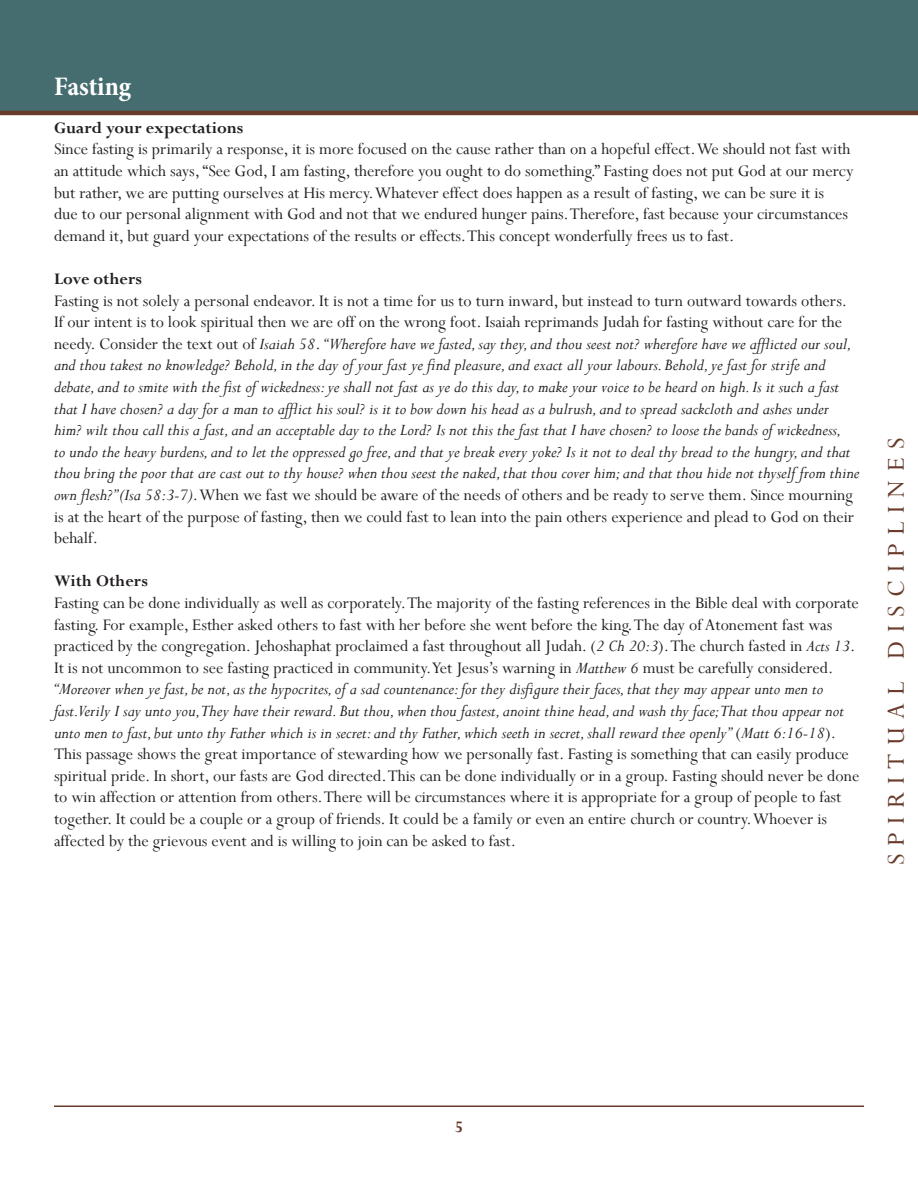
<style>
.page{position:relative;width:918px;height:1188px;background:#fff}
.page>*{position:absolute;margin:0;border:0;box-sizing:border-box;transform-origin:0 0}
.Headers__I__II__III{font:27px "Perpetua";letter-spacing:.31em;color:#683a2a}
.t1{font:700 condensed 27px "Minion Pro";letter-spacing:-.005em;color:#fff}
.Main_Body{font:18px/21.6px "Perpetua";color:#231f20}
.Main_Body-2{font:italic 18px/21.6px "Perpetua";color:#231f20}
.Sub_Headers__A__B__C{font:700 18px "Perpetua";color:#231f20}
.t2{font:700 18px "Perpetua";color:#683a2a}
.s1{font-style:normal}
.s2{font-style:italic}
</style>
<div class="page">
<div style="left:0;top:0;width:918px;height:113px;background:#456d70"></div>
<hr style="left:54px;top:1106px;width:810px;height:1px;background:#683a2a">
<hr style="left:0;top:111px;width:918px;height:4px;background:#683a2a">
<h1 class="t1" style="left:54px;top:68px;width:79px">Fasting</h1>
<p class="Sub_Headers__A__B__C" style="left:54px;top:116px;width:191px">Guard your expectations</p>
<p class="Main_Body" style="left:54px;top:138px;width:801px">Since fasting is primarily a response, it is more focused on the cause rather than on a hopeful effect. We should not fast with an attitude which says, “See God, I am fasting, therefore you ought to do something.” Fasting does not put God at our mercy but rather, we are putting ourselves at His mercy. Whatever effect does happen as a result of fasting, we can be sure it is<br>due to our personal alignment with God and not that we endured hunger pains. Therefore, fast because your circumstances demand it, but guard your expectations of the results or effects. This concept wonderfully frees us to fast.</p>
<p class="Sub_Headers__A__B__C" style="left:54px;top:267px;width:90px">Love others</p>
<p class="Main_Body-2" style="left:54px;top:289px;width:807px"><span class="s1">Fasting is not solely a personal endeavor. It is not a time for us to turn inward, but instead to turn outward towards others.<br>If our intent is to look spiritual then we are off on the wrong foot. Isaiah reprimands Judah for fasting without care for the needy. Consider the text out of</span> Isaiah 58<span class="s1">.</span> “Wherefore have we fasted, say they, and thou seest not? wherefore have we afflicted our soul, and thou takest no knowledge? Behold, in the day of your fast ye find pleasure, and exact all your labours. Behold, ye fast for strife and debate, and to smite with the fist of wickedness: ye shall not fast as ye do this day, to make your voice to be heard on high. Is it such a fast that I have chosen? a day for a man to afflict his soul? is it to bow down his head as a bulrush, and to spread sackcloth and ashes under him? wilt thou call this a fast, and an acceptable day to the Lord? Is not this the fast that I have chosen? to loose the bands of wickedness,<br>to undo the heavy burdens, and to let the oppressed go free, and that ye break every yoke? Is it not to deal thy bread to the hungry, and that thou bring the poor that are cast out to thy house? when thou seest the naked, that thou cover him; and that thou hide not thyself from thine own flesh?” (Isa 58:3-7)<span class="s1">. When we fast we should be aware of the needs of others and be ready to serve them. Since mourning is at the heart of the purpose of fasting, then we could fast to lean into the pain others experience and plead to God on their behalf.</span></p>
<p class="Sub_Headers__A__B__C" style="left:54px;top:570px;width:95px">With Others</p>
<p class="Main_Body" style="left:54px;top:592px;width:807px">Fasting can be done individually as well as corporately. The majority of the fasting references in the Bible deal with corporate fasting. For example, Esther asked others to fast with her before she went before the king. The day of Atonement fast was practiced by the congregation. Jehoshaphat proclaimed a fast throughout all Judah. (<span class="s2">2 Ch 20:3</span>). The church fasted in <span class="s2">Acts 13</span>.<br>It is not uncommon to see fasting practiced in community. Yet Jesus’s warning in <span class="s2">Matthew 6</span> must be carefully considered. <span class="s2">“Moreover when ye fast, be not, as the hypocrites, of a sad countenance: for they disfigure their faces, that they may appear unto men to fast.Verily I say unto you,They have their reward. But thou, when thou fastest, anoint thine head, and wash thy face;That thou appear not unto men to fast, but unto thy Father which is in secret: and thy Father, which seeth in secret, shall reward thee openly”</span> (<span class="s2">Matt 6:16-18</span>).<br>This passage shows the great importance of stewarding how we personally fast. Fasting is something that can easily produce spiritual pride. In short, our fasts are God directed. This can be done individually or in a group. Fasting should never be done to win affection or attention from others. There will be circumstances where it is appropriate for a group of people to fast together. It could be a couple or a group of friends. It could be a family or even an entire church or country. Whoever is affected by the grievous event and is willing to join can be asked to fast.</p>
<p class="Headers__I__II__III" style="left:879px;top:865px;width:429px;rotate:-90deg">SPIRITUAL DISCIPLINES</p>
<p class="t2" style="left:455px;top:1116px;width:10px">5</p>
</div>
